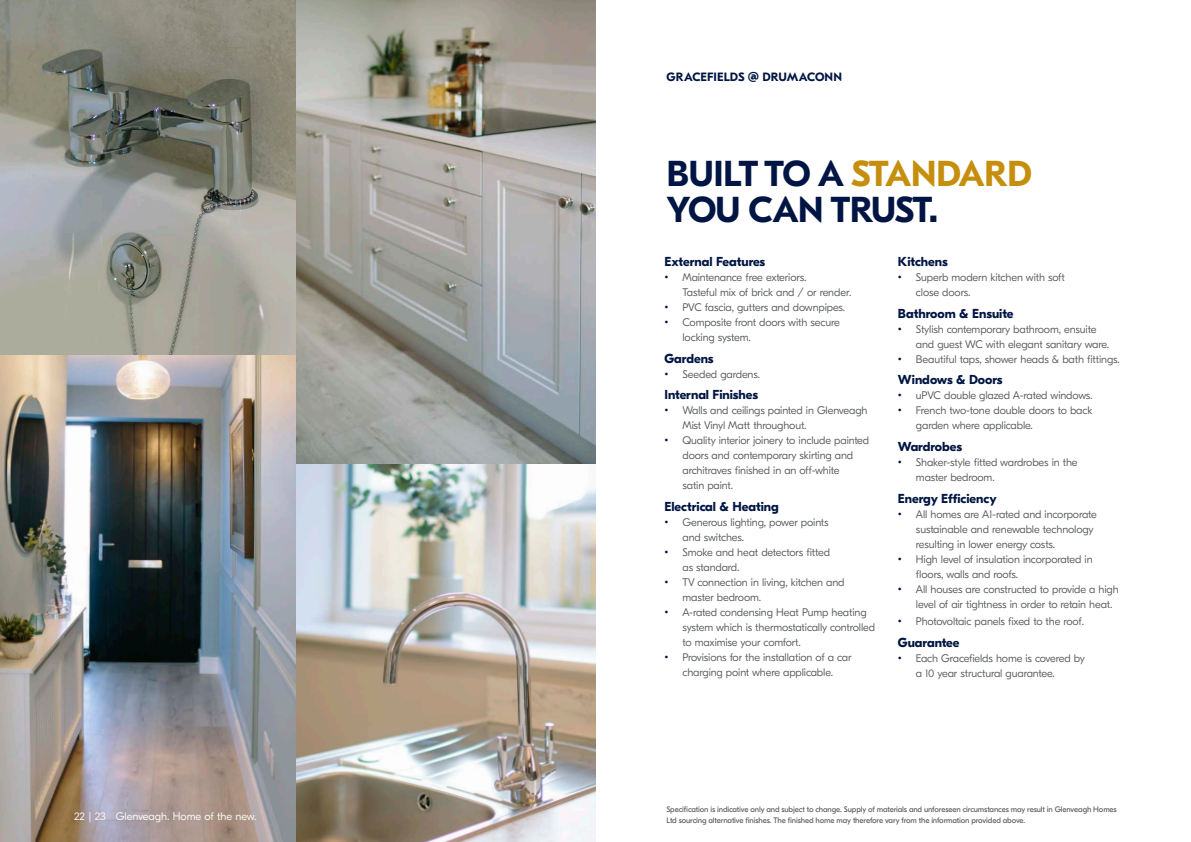
<style>
.page{position:relative;width:1191px;height:842px;background:#fff}
.page>*{position:absolute;margin:0;border:0;box-sizing:border-box;transform-origin:0 0}
.t1{font:700 36px/36px "GT Eesti Pro Text";letter-spacing:-.03em;color:#001543}
.t2{font:700 13px "GT Eesti Pro Display";color:#001543}
.t3{font:700 12px "GT Eesti Pro Text";letter-spacing:.01em;color:#001543}
.t4{font:300 11px/15px "GT Eesti Pro Display";letter-spacing:-.01em;color:#57595b}
.t5{font:300 11px "GT Eesti Pro Display";color:#fff}
.t6{font:8px "GT Eesti Pro Display";letter-spacing:-.02em;color:#5f5e5f}
.s1{color:#c58f0d}
.s2{font-weight:500;color:#001543}
</style>
<div class="page">
<img style="left:296px;top:0;width:299px;height:464px">
<img style="left:296px;top:464px;width:299px;height:378px">
<img style="left:0;top:0;width:296px;height:842px">
<p class="t3" style="left:666px;top:70px;width:177px">GRACEFIELDS @ DRUMACONN</p>
<h1 class="t1" style="left:666px;top:157px;width:367px">BUILT TO A <span class="s1">STANDARD<br></span>YOU CAN TRUST.</h1>
<p class="t2" style="left:664px;top:254px;width:102px">External Features</p>
<p class="t4" style="left:682px;top:270px;width:170px;text-indent:-18px"><span class="s2">•</span> Maintenance free exteriors.<br>Tasteful mix of brick and / or render.</p>
<p class="t4" style="left:664px;top:300px;width:182px"><span class="s2">•</span> PVC fascia, gutters and downpipes.</p>
<p class="t4" style="left:682px;top:315px;width:159px;text-indent:-18px"><span class="s2">•</span> Composite front doors with secure locking system.</p>
<p class="t2" style="left:664px;top:351px;width:51px">Gardens</p>
<p class="t4" style="left:664px;top:367px;width:97px"><span class="s2">•</span> Seeded gardens.</p>
<p class="t2" style="left:664px;top:388px;width:95px">Internal Finishes</p>
<p class="t4" style="left:682px;top:403px;width:186px;text-indent:-18px"><span class="s2">•</span> Walls and ceilings painted in Glenveagh<br>Mist Vinyl Matt throughout.</p>
<p class="t4" style="left:682px;top:433px;width:188px;text-indent:-18px"><span class="s2">•</span> Quality interior joinery to include painted doors and contemporary skirting and architraves finished in an off-white<br>satin paint.</p>
<p class="t2" style="left:664px;top:499px;width:116px">Electrical &amp; Heating</p>
<p class="t4" style="left:682px;top:515px;width:148px;text-indent:-18px"><span class="s2">•</span> Generous lighting, power points and switches.</p>
<p class="t4" style="left:682px;top:545px;width:149px;text-indent:-18px"><span class="s2">•</span> Smoke and heat detectors fitted as standard.</p>
<p class="t4" style="left:682px;top:575px;width:164px;text-indent:-18px"><span class="s2">•</span> TV connection in living, kitchen and master bedroom.</p>
<p class="t4" style="left:682px;top:605px;width:194px;text-indent:-18px"><span class="s2">•</span> A-rated condensing Heat Pump heating system which is thermostatically controlled to maximise your comfort.</p>
<p class="t4" style="left:664px;top:650px;width:188px;text-align:center"><span class="s2">•</span> Provisions for the installation of a car charging point where applicable.</p>
<p class="t2" style="left:898px;top:254px;width:51px">Kitchens</p>
<p class="t4" style="left:916px;top:270px;width:150px;text-indent:-18px"><span class="s2">•</span> Superb modern kitchen with soft close doors.</p>
<p class="t2" style="left:898px;top:306px;width:117px">Bathroom &amp; Ensuite</p>
<p class="t4" style="left:916px;top:322px;width:195px;text-indent:-18px"><span class="s2">•</span> Stylish contemporary bathroom, ensuite and guest WC with elegant sanitary ware.</p>
<p class="t4" style="left:898px;top:352px;width:223px"><span class="s2">•</span> Beautiful taps, shower heads &amp; bath fittings.</p>
<p class="t2" style="left:898px;top:373px;width:106px">Windows &amp; Doors</p>
<p class="t4" style="left:898px;top:388px;width:196px"><span class="s2">•</span> uPVC double glazed A-rated windows.</p>
<p class="t4" style="left:916px;top:403px;width:178px;text-indent:-18px"><span class="s2">•</span> French two-tone double doors to back garden where applicable.</p>
<p class="t2" style="left:898px;top:439px;width:66px">Wardrobes</p>
<p class="t4" style="left:916px;top:455px;width:163px;text-indent:-18px"><span class="s2">•</span> Shaker-style fitted wardrobes in the master bedroom.</p>
<p class="t2" style="left:898px;top:491px;width:100px">Energy Efficiency</p>
<p class="t4" style="left:916px;top:507px;width:182px;text-indent:-18px"><span class="s2">•</span> All homes are A1-rated and incorporate sustainable and renewable technology resulting in lower energy costs.</p>
<p class="t4" style="left:916px;top:552px;width:178px;text-indent:-18px"><span class="s2">•</span> High level of insulation incorporated in floors, walls and roofs.</p>
<p class="t4" style="left:916px;top:582px;width:204px;text-indent:-18px"><span class="s2">•</span> All houses are constructed to provide a high level of air tightness in order to retain heat.</p>
<p class="t4" style="left:898px;top:614px;width:188px"><span class="s2">•</span> Photovoltaic panels fixed to the roof.</p>
<p class="t2" style="left:898px;top:635px;width:63px">Guarantee</p>
<p class="t4" style="left:916px;top:651px;width:170px;text-indent:-18px"><span class="s2">•</span> Each Gracefields home is covered by a 10 year structural guarantee.</p>
<p class="t5" style="left:74px;top:810px;width:33px">22 | 23</p>
<p class="t6" style="left:666px;top:804px;width:452px">Specification is indicative only and subject to change. Supply of materials and unforeseen circumstances may result in Glenveagh Homes</p>
<p class="t5" style="left:116px;top:810px;width:142px">Glenveagh. Home of the new.</p>
<p class="t6" style="left:666px;top:815px;width:360px">Ltd sourcing alternative finishes. The finished home may therefore vary from the information provided above.</p>
</div>
